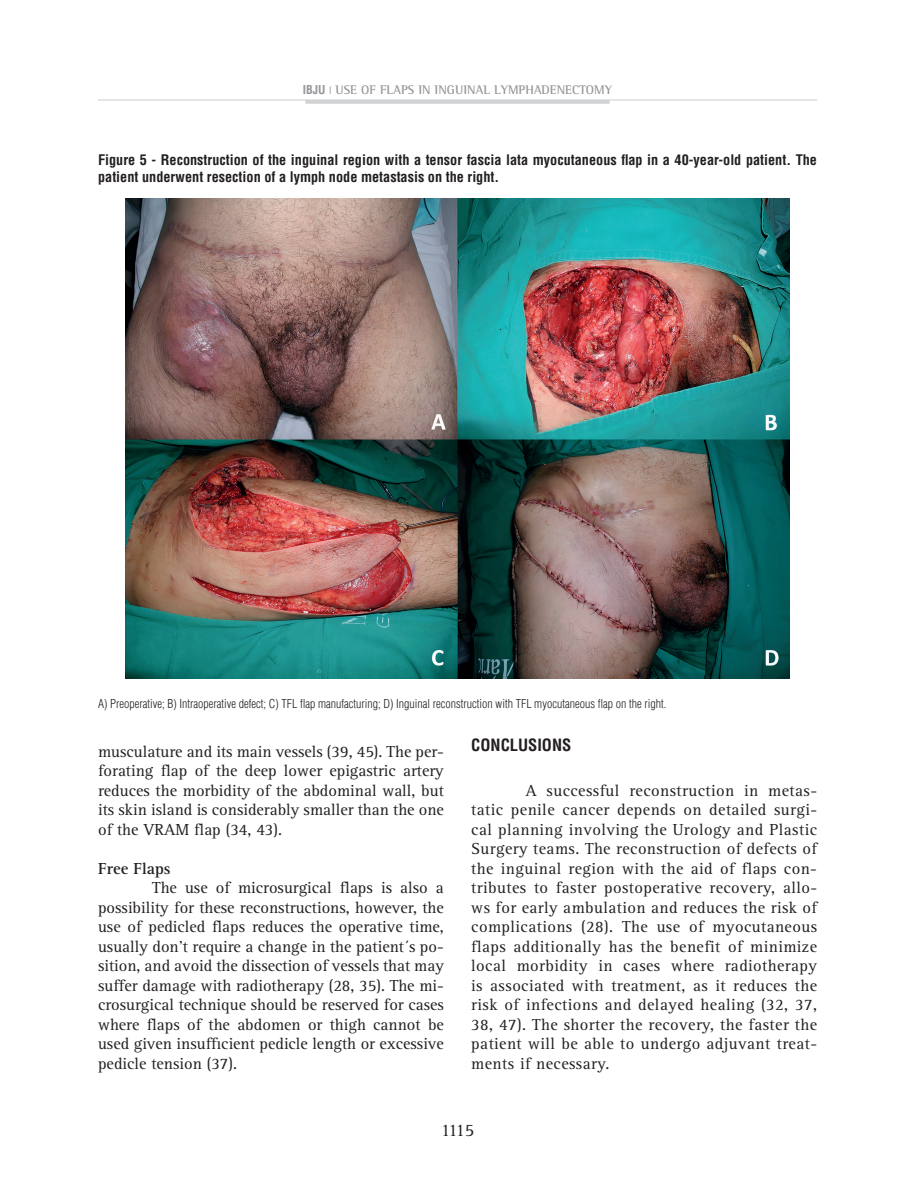
<style>
.page{position:relative;width:898px;height:1200px;background:#fff}
.page>*{position:absolute;margin:0;border:0;box-sizing:border-box;transform-origin:0 0}
.t1{font:18px "Rotis Serif";color:#231f20}
.t2{font:16.5px/19.5px "Rotis Serif";color:#231f20;text-align:justify}
.t3{font:700 condensed 16.5px "Helvetica";color:#231f20}
.t4{font:700 16.5px "Rotis Serif";color:#231f20}
.t5{font:700 condensed 14.25px/17.1px "Helvetica";color:#231f20}
.t6{font:700 12.75px "Rotis Semi Serif";color:#939598}
.t7{font:300 condensed 12px "Helvetica";color:#231f20}
.s1{font-family:"Helvetica";font-stretch:condensed;font-size:12px}
</style>
<div class="page">
<hr style="left:98px;top:99px;width:718px;height:2px;background:#dcdddf">
<hr style="left:305px;top:100px;width:304px;height:4px;background:#d1d2d4">
<img style="left:125px;top:198px;width:664px;height:480px">
<p class="t6" style="left:303px;top:82px;width:310px"><span class="s1">IBJU</span> <sup>|</sup> USE OF FLAPS IN INGUINAL LYMPHADENECTOMY</p>
<p class="t5" style="left:98px;top:151px;width:720px">Figure 5 - Reconstruction of the inguinal region with a tensor fascia lata myocutaneous flap in a 40-year-old patient. The patient underwent resection of a lymph node metastasis on the right.</p>
<p class="t7" style="left:98px;top:695px;width:569px">A) Preoperative; B) Intraoperative defect; C) TFL flap manufacturing; D) Inguinal reconstruction with TFL myocutaneous flap on the right.</p>
<p class="t2" style="left:98px;top:741px;width:347px">musculature and its main vessels (39, 45). The per&shy;forating flap of the deep lower epigastric artery reduces the morbidity of the abdominal wall, but its skin island is considerably smaller than the one of the VRAM flap (34, 43).</p>
<p class="t4" style="left:98px;top:858px;width:74px">Free Flaps</p>
<p class="t2" style="left:98px;top:878px;width:347px;text-indent:54px">The use of microsurgical flaps is also a possibility for these reconstructions, however, the use of pedicled flaps reduces the operative time, usually don’t require a change in the patient´s po&shy;sition, and avoid the dissection of vessels that may suffer damage with radiotherapy (28, 35). The mi&shy;crosurgical technique should be reserved for cases where flaps of the abdomen or thigh cannot be used given insufficient pedicle length or excessive pedicle tension (37).</p>
<p class="t3" style="left:471px;top:734px;width:101px">CONCLUSIONS</p>
<p class="t2" style="left:471px;top:780px;width:347px;text-indent:54px">A successful reconstruction in metas&shy;tatic penile cancer depends on detailed surgi&shy;cal planning involving the Urology and Plastic Surgery teams. The reconstruction of defects of the inguinal region with the aid of flaps con&shy;tributes to faster postoperative recovery, allo&shy;ws for early ambulation and reduces the risk of complications (28). The use of myocutaneous flaps additionally has the benefit of minimize local morbidity in cases where radiotherapy is associated with treatment, as it reduces the risk of infections and delayed healing (32, 37, 38, 47). The shorter the recovery, the faster the patient will be able to undergo adjuvant treat&shy;ments if necessary.</p>
<p class="t1" style="left:440px;top:1119px;width:35px">1115</p>
</div>
